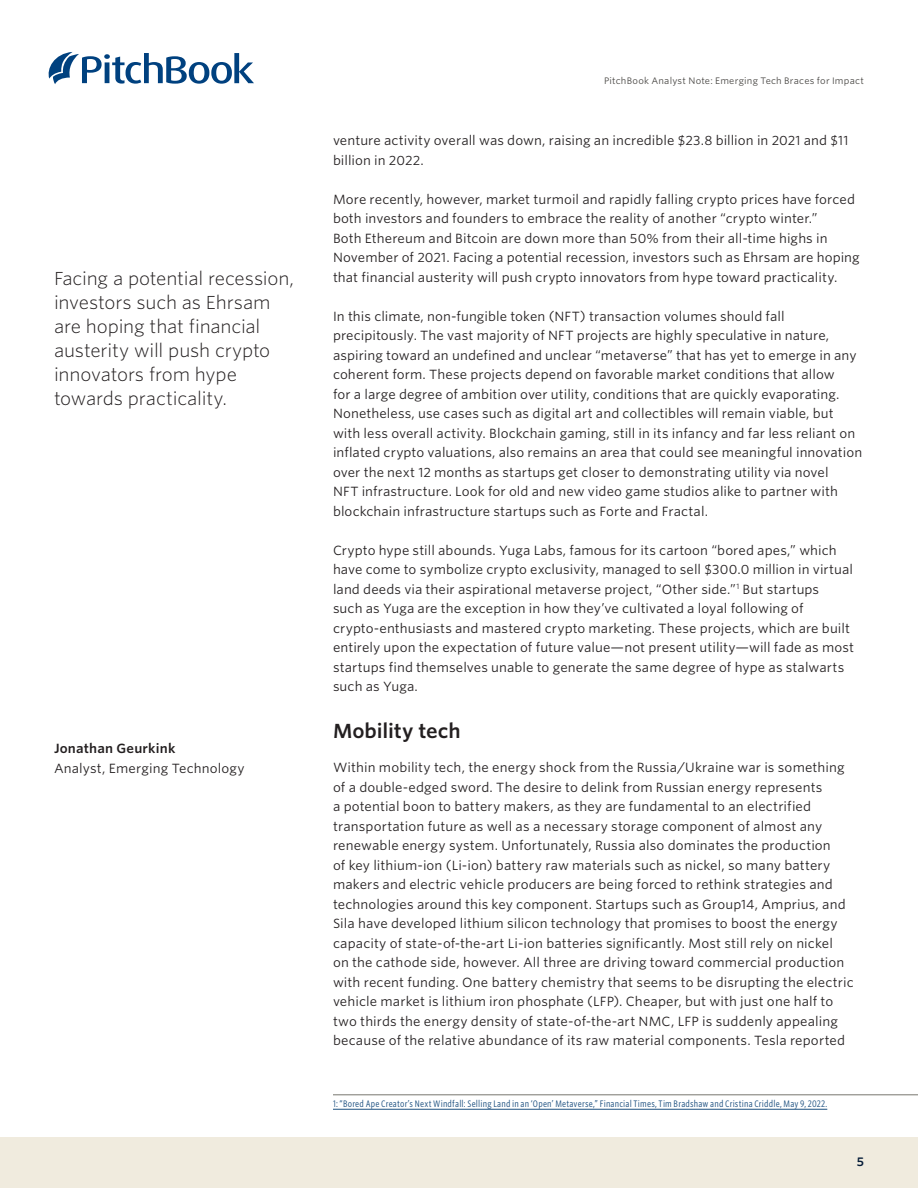
<style>
.page{position:relative;width:918px;height:1188px;background:#fff}
.page>*{position:absolute;margin:0;border:0;box-sizing:border-box;transform-origin:0 0}
.AN_Section_title{font:600 19.5px "Whitney S Sm";letter-spacing:-.005em;color:#231f20}
.AN_Pull_quote_-_shor{font:300 18px/24px "Whitney S Sm";letter-spacing:-.01em;color:#231f20}
.AN_Body_copy{font:12.75px/19.5px "Whitney S Sm";letter-spacing:.005em;color:#231f20}
.t1{font:600 12px "Whitney S Sm";color:#051c38}
.AN_Footnote{font:9px "Whitney Cond S Sm";letter-spacing:.02em;color:#1d5080}
.t2{font:9px "Whitney S Sm";letter-spacing:.025em;color:#484643}
.s1{font-weight:600}
</style>
<div class="page">
<svg style="left:49px;top:52px;width:205px;height:32px"></svg>
<div style="left:0;top:1137px;width:918px;height:51px;background:#f0ebde"></div>
<hr style="left:333px;top:1095px;width:585px;height:1px;background:#78766f">
<hr style="left:333px;top:1109px;width:494px;height:1px;background:#1d5080">
<p class="AN_Pull_quote_-_shor" style="left:54px;top:266px;width:242px">Facing a potential recession, investors such as Ehrsam are hoping that financial austerity will push crypto innovators from hype towards practicality.</p>
<p class="AN_Body_copy" style="left:54px;top:739px;width:192px"><span class="s1">Jonathan Geurkink<br></span>Analyst, Emerging Technology</p>
<p class="t2" style="left:604px;top:75px;width:261px">PitchBook Analyst Note: Emerging Tech Braces for Impact</p>
<p class="AN_Body_copy" style="left:333px;top:131px;width:517px">venture activity overall was down, raising an incredible $23.8 billion in 2021 and $11 billion in 2022.</p>
<p class="AN_Body_copy" style="left:333px;top:189px;width:528px">More recently, however, market turmoil and rapidly falling crypto prices have forced both investors and founders to embrace the reality of another “crypto winter.”<br>Both Ethereum and Bitcoin are down more than 50% from their all-time highs in November of 2021. Facing a potential recession, investors such as Ehrsam are hoping that financial austerity will push crypto innovators from hype toward practicality.</p>
<p class="AN_Body_copy" style="left:333px;top:306px;width:531px">In this climate, non-fungible token (NFT) transaction volumes should fall precipitously. The vast majority of NFT projects are highly speculative in nature, aspiring toward an undefined and unclear “metaverse” that has yet to emerge in any coherent form. These projects depend on favorable market conditions that allow<br>for a large degree of ambition over utility, conditions that are quickly evaporating.<br>Nonetheless, use cases such as digital art and collectibles will remain viable, but with less overall activity. Blockchain gaming, still in its infancy and far less reliant on inflated crypto valuations, also remains an area that could see meaningful innovation over the next 12 months as startups get closer to demonstrating utility via novel<br>NFT infrastructure. Look for old and new video game studios alike to partner with blockchain infrastructure startups such as Forte and Fractal.</p>
<p class="AN_Body_copy" style="left:333px;top:540px;width:523px">Crypto hype still abounds. Yuga Labs, famous for its cartoon “bored apes,” which have come to symbolize crypto exclusivity, managed to sell $300.0 million in virtual land deeds via their aspirational metaverse project, “Other side.”<sup>1</sup> But startups<br>such as Yuga are the exception in how they’ve cultivated a loyal following of crypto-enthusiasts and mastered crypto marketing. These projects, which are built entirely upon the expectation of future value—not present utility—will fade as most startups find themselves unable to generate the same degree of hype as stalwarts such as Yuga.</p>
<p class="AN_Section_title" style="left:333px;top:717px;width:129px">Mobility tech</p>
<p class="AN_Body_copy" style="left:333px;top:758px;width:522px">Within mobility tech, the energy shock from the Russia/Ukraine war is something of a double-edged sword. The desire to delink from Russian energy represents<br>a potential boon to battery makers, as they are fundamental to an electrified transportation future as well as a necessary storage component of almost any renewable energy system. Unfortunately, Russia also dominates the production<br>of key lithium-ion (Li-ion) battery raw materials such as nickel, so many battery makers and electric vehicle producers are being forced to rethink strategies and technologies around this key component. Startups such as Group14, Amprius, and Sila have developed lithium silicon technology that promises to boost the energy capacity of state-of-the-art Li-ion batteries significantly. Most still rely on nickel<br>on the cathode side, however. All three are driving toward commercial production with recent funding. One battery chemistry that seems to be disrupting the electric vehicle market is lithium iron phosphate (LFP). Cheaper, but with just one half to two thirds the energy density of state-of-the-art NMC, LFP is suddenly appealing because of the relative abundance of its raw material components. Tesla reported</p>
<p class="AN_Footnote" style="left:333px;top:1098px;width:496px">1: “Bored Ape Creator’s Next Windfall: Selling Land in an ‘Open’ Metaverse,” Financial Times, Tim Bradshaw and Cristina Criddle, May 9, 2022.</p>
<p class="t1" style="left:857px;top:1153px;width:9px">5</p>
</div>
